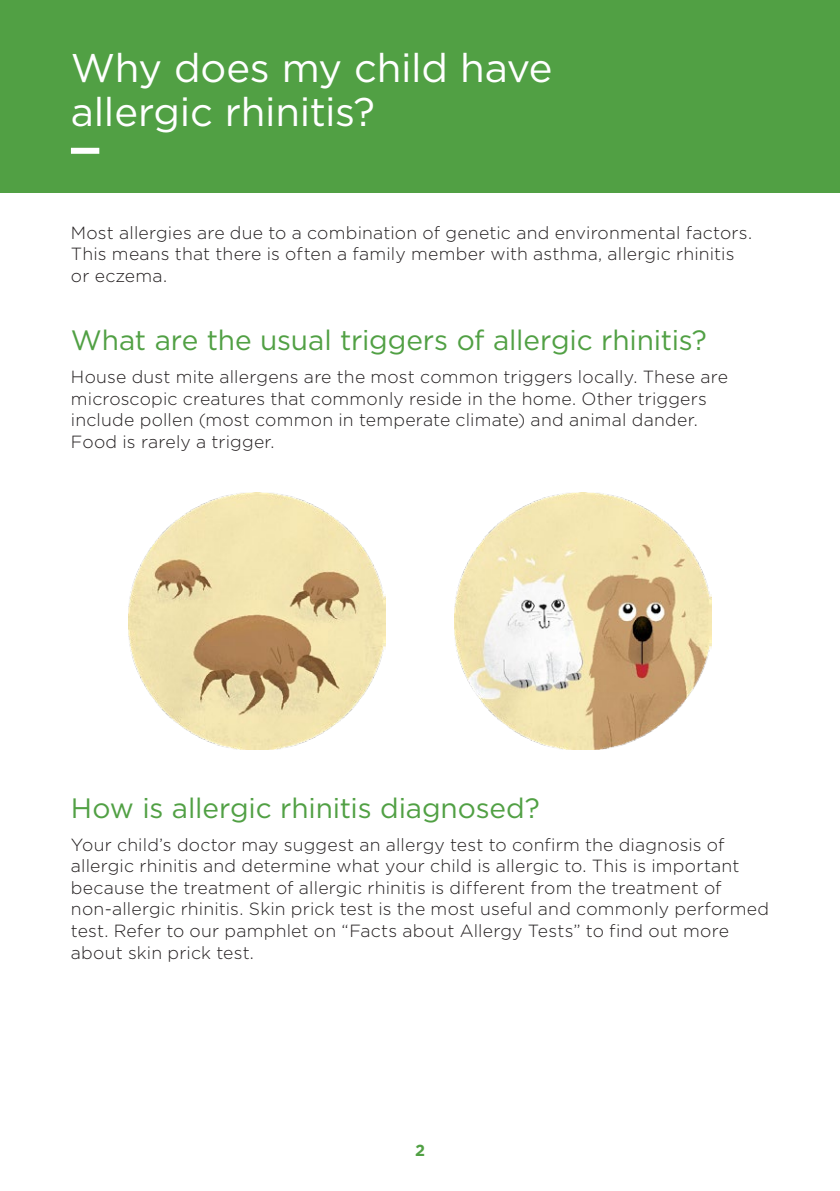
<style>
.page{position:relative;width:840px;height:1191px;background:#fff}
.page>*{position:absolute;margin:0;border:0;box-sizing:border-box;transform-origin:0 0}
.Header_1{font:40px/44px "Gotham HTF";letter-spacing:-.01em;color:#fff}
.Header_2{font:28px "Gotham HTF";letter-spacing:-.005em;color:#51a044}
.Paragraph_Style_1{font:300 17.6px/21.6px "Gotham HTF";letter-spacing:.01em;color:#231f20}
.t1{font:700 16px "Gotham";color:#51a044}
</style>
<div class="page">
<div style="left:0;top:0;width:839px;height:193px;background:#51a044"></div>
<div style="left:71px;top:148px;width:28px;height:6px;background:#fff"></div>
<img style="left:454px;top:492px;width:257px;height:257px">
<img style="left:128px;top:492px;width:257px;height:257px">
<p class="Header_1" style="left:71px;top:45px;width:483px">Why does my child have allergic rhinitis?</p>
<p class="Paragraph_Style_1" style="left:71px;top:222px;width:682px">Most allergies are due to a combination of genetic and environmental factors.<br>This means that there is often a family member with asthma, allergic rhinitis or eczema.</p>
<p class="Header_2" style="left:71px;top:325px;width:637px">What are the usual triggers of allergic rhinitis?</p>
<p class="Paragraph_Style_1" style="left:71px;top:366px;width:658px">House dust mite allergens are the most common triggers locally. These are microscopic creatures that commonly reside in the home. Other triggers include pollen (most common in temperate climate) and animal dander.<br>Food is rarely a trigger.</p>
<p class="Header_2" style="left:71px;top:792px;width:470px">How is allergic rhinitis diagnosed?</p>
<p class="Paragraph_Style_1" style="left:71px;top:833px;width:699px">Your child’s doctor may suggest an allergy test to confirm the diagnosis of allergic rhinitis and determine what your child is allergic to. This is important because the treatment of allergic rhinitis is different from the treatment of non-allergic rhinitis. Skin prick test is the most useful and commonly performed test. Refer to our pamphlet on “Facts about Allergy Tests” to find out more about skin prick test.</p>
<p class="t1" style="left:415px;top:1139px;width:11px">2</p>
</div>
